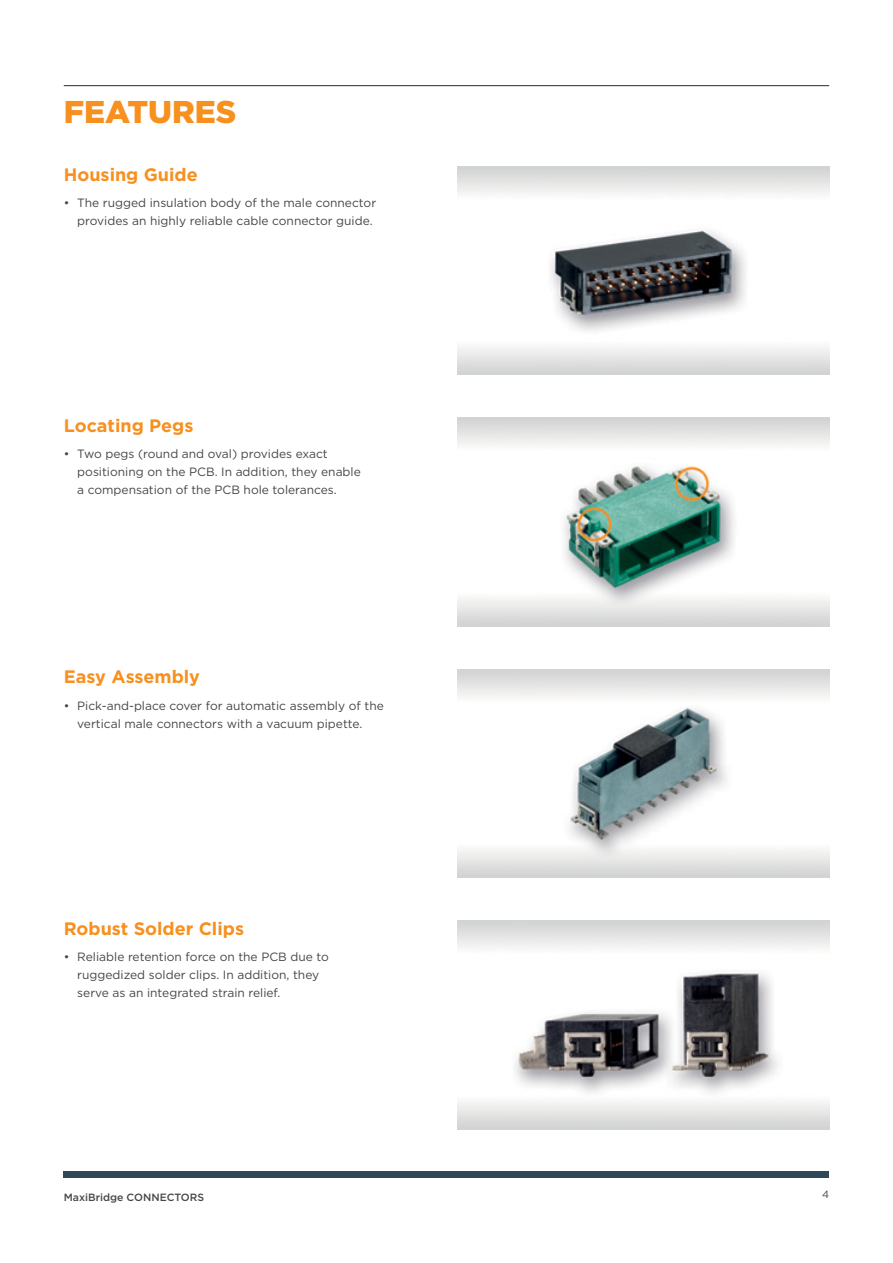
<style>
.page{position:relative;width:893px;height:1263px;background:#fff}
.page>*{position:absolute;margin:0;border:0;box-sizing:border-box;transform-origin:0 0}
.B_Body_Headline_2_Light_Teal{font:900 31.5px "Gotham";color:#f7901e}
.B_Body_Copy_Subhead{font:700 18px "Gotham";color:#f7901e}
.B_Body_Bullet{font:12px/18px "Gotham";color:#464547}
.t1{font:500 10.5px "Gotham";color:#464547}
.t2{font:10.5px "Gotham";color:#464547}
</style>
<div class="page">
<div style="left:64px;top:1172px;width:765px;height:6px;background:#2e4857"></div>
<hr style="left:64px;top:85px;width:765px;height:1px;background:#2e4857">
<img style="left:457px;top:166px;width:372px;height:209px">
<img style="left:457px;top:669px;width:372px;height:208px">
<img style="left:457px;top:418px;width:372px;height:208px">
<img style="left:457px;top:920px;width:372px;height:209px">
<p class="B_Body_Headline_2_Light_Teal" style="left:64px;top:90px;width:174px">FEATURES</p>
<p class="B_Body_Copy_Subhead" style="left:64px;top:162px;width:136px">Housing Guide</p>
<p class="B_Body_Bullet" style="left:64px;top:194px;width:314px;text-align:right">• The rugged insulation body of the male connector provides an highly reliable cable connector guide.</p>
<p class="B_Body_Copy_Subhead" style="left:64px;top:414px;width:131px">Locating Pegs</p>
<p class="B_Body_Bullet" style="left:77px;top:445px;width:285px;text-indent:-14px">• Two pegs (round and oval) provides exact positioning on the PCB. In addition, they enable a compensation of the PCB hole tolerances.</p>
<p class="B_Body_Copy_Subhead" style="left:64px;top:665px;width:138px">Easy Assembly</p>
<p class="B_Body_Bullet" style="left:77px;top:696px;width:308px;text-indent:-14px">• Pick-and-place cover for automatic assembly of the vertical male connectors with a vacuum pipette.</p>
<p class="B_Body_Copy_Subhead" style="left:64px;top:916px;width:182px">Robust Solder Clips</p>
<p class="B_Body_Bullet" style="left:77px;top:948px;width:253px;text-indent:-14px">• Reliable retention force on the PCB due to ruggedized solder clips. In addition, they serve as an integrated strain relief.</p>
<p class="t1" style="left:64px;top:1190px;width:142px">MaxiBridge CONNECTORS</p>
<p class="t2" style="left:822px;top:1187px;width:9px">4</p>
</div>
